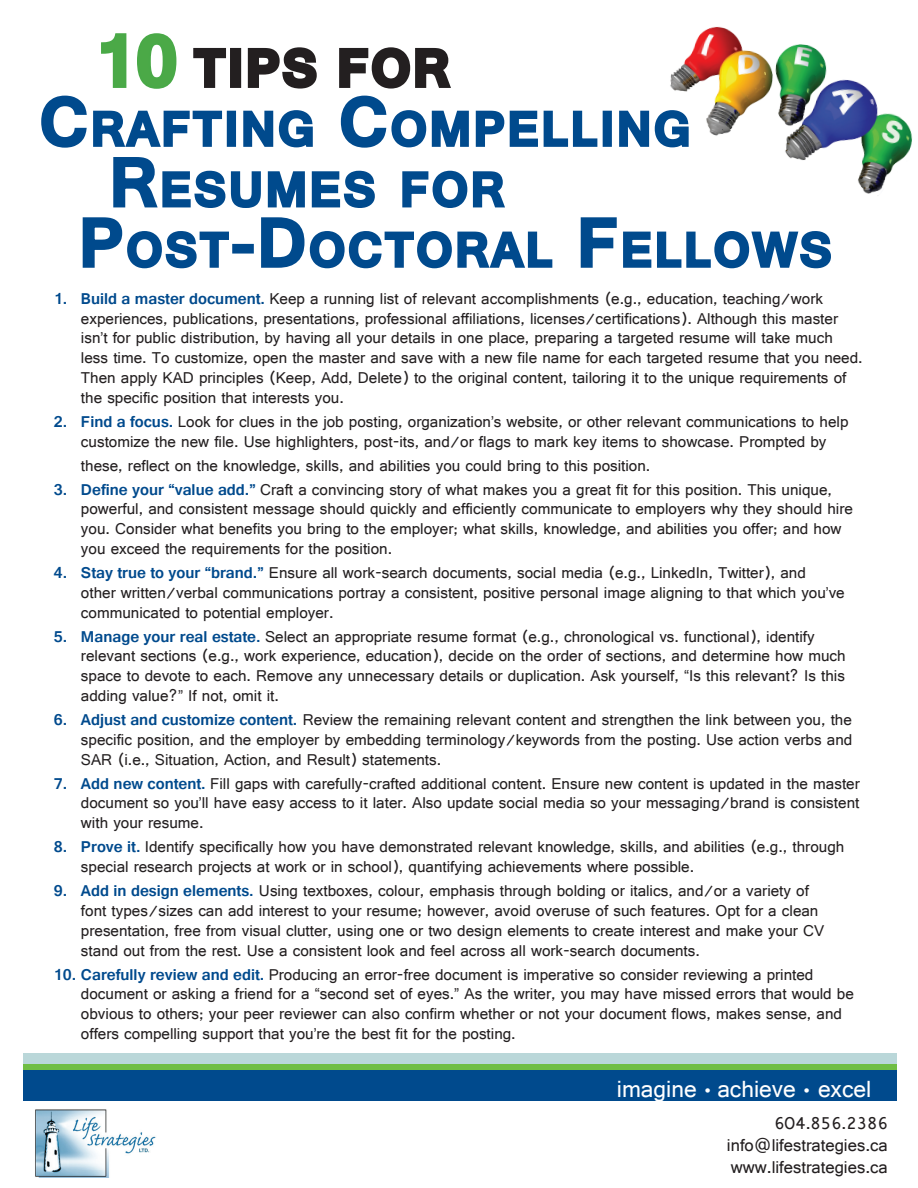
<style>
.page{position:relative;width:918px;height:1188px;background:#fff}
.page>*{position:absolute;margin:0;border:0;box-sizing:border-box;transform-origin:0 0}
.t1{font:700 54px "Gautami";letter-spacing:.06em;color:#231f20}
.t2{font:700 50.4px "Gautami";letter-spacing:.055em;color:#004a8d}
.t3{font:24.6px "Gautami";color:#fff}
.t4{font:18px/21.6px "Gautami";color:#231f20;text-align:justify}
.t5{font:16.5px/19.8px "Gautami";color:#231f20}
.s1{font-size:75px;color:#4ba947}
.s2{font-size:72px}
.s3{font-weight:700;color:#004a8d}
.s4{font-size:16.35px}
</style>
<div class="page">
<div style="left:23px;top:1053px;width:874px;height:11px;background:#bad7d9"></div>
<div style="left:23px;top:1070px;width:874px;height:30px;background:#004a8d"></div>
<div style="left:23px;top:1064px;width:874px;height:6px;background:#70be44"></div>
<img style="left:35px;top:1109px;width:121px;height:69px">
<img style="left:833px;top:79px;width:80px;height:115px">
<svg style="left:41px;top:26px;width:792px;height:243px"></svg>
<h1 class="t1" style="left:95px;top:36px;width:355px"><span class="s1">10</span> TIPS FOR</h1>
<h2 class="t2" style="left:40px;top:99px;width:652px"><span class="s2">C</span>RAFTING <span class="s2">C</span>OMPELLING</h2>
<h2 class="t2" style="left:110px;top:159px;width:396px"><span class="s2">R</span>ESUMES FOR</h2>
<h2 class="t2" style="left:79px;top:219px;width:754px"><span class="s2">P</span>OST<span class="s2">-D</span>OCTORAL <span class="s2">F</span>ELLOWS</h2>
<p class="t5" style="left:81px;top:288px;width:783px;text-indent:-27px"><span class="s3">1. Build a master document.</span> Keep a running list of relevant accomplishments (e.g., education, teaching/work experiences, publications, presentations, professional affiliations, licenses/certifications). Although this master isn’t for public distribution, by having all your details in one place, preparing a targeted resume will take much less time. To customize, open the master and save with a new file name for each targeted resume that you need.<br>Then apply KAD principles (Keep, Add, Delete) to the original content, tailoring it to the unique requirements of the specific position that interests you.</p>
<p class="t5" style="left:54px;top:411px;width:796px;text-align:center"><span class="s3">2. Find a focus.</span> Look for clues in the job posting, organization’s website, or other relevant communications to help customize the new file. Use highlighters, post-its, and/or flags to mark key items to showcase. Prompted by</p>
<p class="t5" style="left:81px;top:455px;width:571px">these, reflect on the knowledge, skills, and abilities you could bring to this position.</p>
<p class="t5" style="left:81px;top:479px;width:773px;text-indent:-27px"><span class="s3">3. Define your “value add.”</span> Craft a convincing story of what makes you a great fit for this position. This unique, powerful, and consistent message should quickly and efficiently communicate to employers why they should hire you. Consider what benefits you bring to the employer; what skills, knowledge, and abilities you offer; and how you exceed the requirements for the position.</p>
<p class="t5" style="left:81px;top:562px;width:765px;text-indent:-27px"><span class="s3">4. Stay true to your “brand.”</span> Ensure all work-search documents, social media (e.g., LinkedIn, Twitter), and<br>other written/verbal communications portray a consistent, positive personal image aligning to that which you’ve communicated to potential employer.</p>
<p class="t5" style="left:81px;top:626px;width:766px;text-indent:-27px"><span class="s3">5. Manage your real estate.</span> Select an appropriate resume format (e.g., chronological vs. functional), identify relevant sections (e.g., work experience, education), decide on the order of sections, and determine how much space to devote to each. Remove any unnecessary details or duplication. Ask yourself, “Is this relevant? Is this adding value?” If not, omit it.</p>
<p class="t5" style="left:81px;top:709px;width:773px;text-align:justify;text-indent:-27px"><span class="s3">6. Adjust and customize content.</span> Review the remaining relevant content and strengthen the link between you, the specific position, and the employer by embedding terminology/keywords from the posting. Use action verbs and SAR (i.e., Situation, Action, and Result) statements.</p>
<p class="t5" style="left:81px;top:773px;width:780px;text-align:justify;text-indent:-27px"><span class="s3">7. Add new content.</span> Fill gaps with carefully-crafted additional content. Ensure new content is updated in the master document so you’ll have easy access to it later. Also update social media so your messaging/brand is consistent with your resume.</p>
<p class="t5" style="left:81px;top:837px;width:765px;text-indent:-27px"><span class="s3">8. Prove it.</span> Identify specifically how you have demonstrated relevant knowledge, skills, and abilities (e.g., through special research projects at work or in school), quantifying achievements where possible.</p>
<p class="t5" style="left:81px;top:881px;width:745px;text-indent:-27px"><span class="s3">9. Add in design elements.</span> Using textboxes, colour, emphasis through bolding or italics, and/or a variety of font types/sizes can add interest to your resume; however, avoid overuse of such features. Opt for a clean presentation, free from visual clutter, using one or two design elements to create interest and make your CV stand out from the rest. Use a consistent look and feel across all work-search documents.</p>
<p class="t5" style="left:81px;top:964px;width:774px;text-indent:-27px"><span class="s3">10. Carefully review and edit.</span> Producing an error-free document is imperative so consider reviewing a printed document or asking a friend for a “second set of eyes.” As the writer, you may have missed errors that would be obvious to others; your peer reviewer can also confirm whether or not your document flows, makes sense, and offers compelling support that you’re the best fit for the posting.</p>
<h3 class="t3" style="left:617px;top:1074px;width:256px">imagine <span class="s4">•</span> achieve <span class="s4">•</span> excel</h3>
<p class="t4" style="left:727px;top:1112px;width:162px;text-indent:47px">604.856.2386 info@lifestrategies.ca www.lifestrategies.ca</p>
</div>
